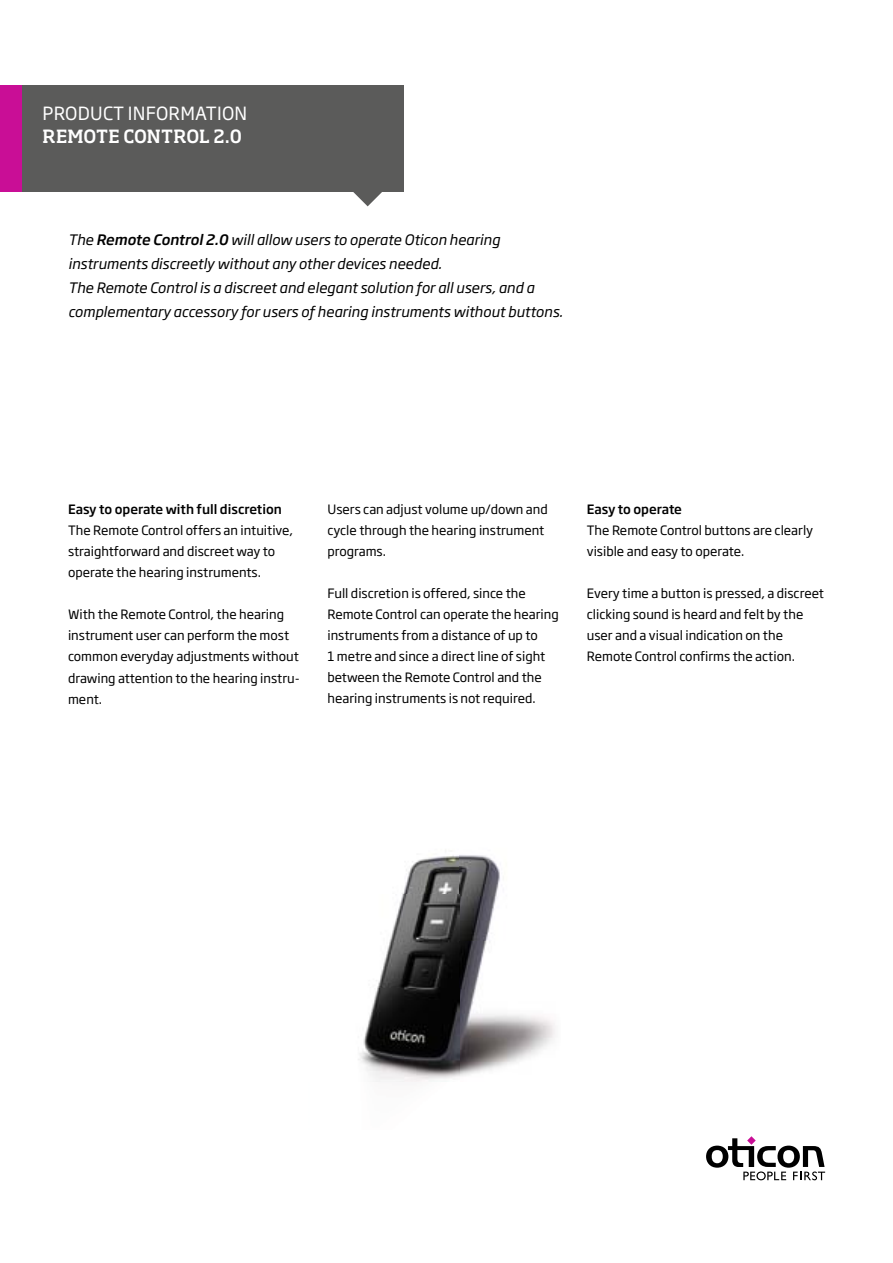
<style>
.page{position:relative;width:893px;height:1263px;background:#fff}
.page>*{position:absolute;margin:0;border:0;box-sizing:border-box;transform-origin:0 0}
.t1{font:18px "Soho Gothic Pro";letter-spacing:.015em;color:#fff}
.t2{font:500 18px "Soho Pro";letter-spacing:-.005em;color:#fff}
.t3{font:italic 14.25px/24px "Soho Gothic Pro";color:#000}
.t4{font:12.75px/21px "Soho Gothic Pro";color:#000}
.t5{font:500 12.75px "Soho Gothic Pro";color:#000}
.s1{font-weight:500}
</style>
<div class="page">
<div style="left:21px;top:85px;width:383px;height:106px;background:#5b5b5a"></div>
<div style="left:0;top:85px;width:21px;height:106px;background:#c90e96"></div>
<svg style="left:706px;top:1136px;width:119px;height:44px"></svg>
<img style="left:358px;top:850px;width:197px;height:232px">
<svg style="left:353px;top:191px;width:30px;height:15px"></svg>
<h1 class="t1" style="left:43px;top:100px;width:206px">PRODUCT INFORMATION</h1>
<h1 class="t2" style="left:43px;top:123px;width:201px">REMOTE CONTROL 2.0</h1>
<p class="t3" style="left:68px;top:227px;width:496px">The <span class="s1">Remote Control 2.0</span> will allow users to operate Oticon hearing instruments discreetly without any other devices needed.<br>The Remote Control is a discreet and elegant solution for all users, and a complementary accessory for users of hearing instruments without buttons.</p>
<p class="t5" style="left:68px;top:500px;width:215px">Easy to operate with full discretion</p>
<p class="t4" style="left:68px;top:520px;width:226px">The Remote Control offers an intuitive, straightforward and discreet way to operate the hearing instruments.</p>
<p class="t4" style="left:68px;top:604px;width:233px">With the Remote Control, the hearing instrument user can perform the most common everyday adjustments without drawing attention to the hearing instru&shy;ment.</p>
<p class="t4" style="left:327px;top:499px;width:222px">Users can adjust volume up/down and cycle through the hearing instrument programs.</p>
<p class="t4" style="left:327px;top:583px;width:233px">Full discretion is offered, since the Remote Control can operate the hearing instruments from a distance of up to<br>1 metre and since a direct line of sight between the Remote Control and the hearing instruments is not required.</p>
<p class="t5" style="left:587px;top:500px;width:97px">Easy to operate</p>
<p class="t4" style="left:587px;top:519px;width:228px">The Remote Control buttons are clearly visible and easy to operate.</p>
<p class="t4" style="left:587px;top:582px;width:239px">Every time a button is pressed, a discreet clicking sound is heard and felt by the user and a visual indication on the Remote Control confirms the action.</p>
</div>
